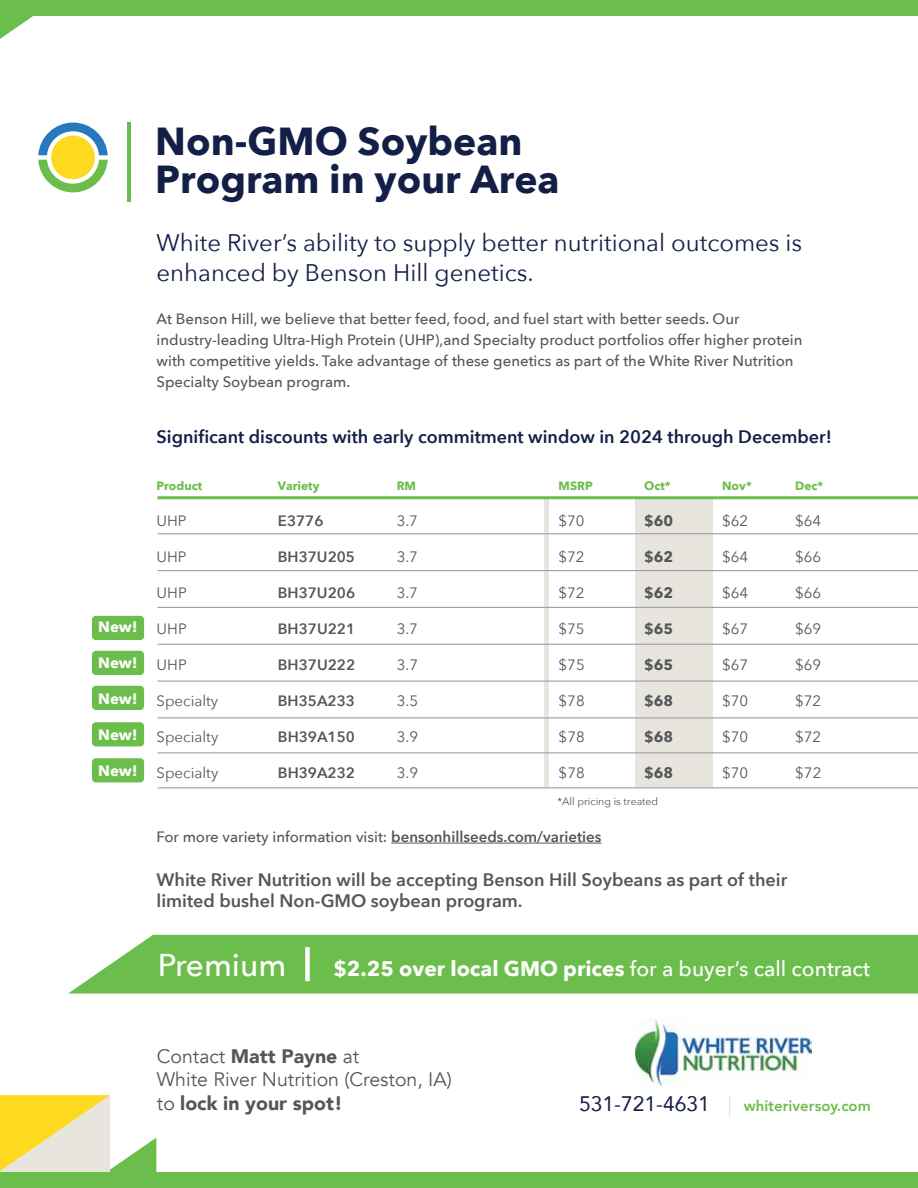
<style>
.page{position:relative;width:918px;height:1188px;background:#fff}
.page>*{position:absolute;margin:0;border:0;box-sizing:border-box;transform-origin:0 0}
.t1{font:700 39px/37.5px "Avenir Next";color:#131f47}
.t2{font:500 31.5px "Avenir Next";color:#fff}
.t3{font:24px/30px "Avenir Next";color:#131f47}
.t4{font:700 21px "Avenir Next";color:#fff}
.t5{font:19.5px/23.4px "Avenir";color:#54575a}
.t6{font:600 18px/21px "Avenir Next";color:#54575a}
.t7{font:600 18px "Avenir Next";color:#131f47}
.t8{font:500 15px/21px "Avenir Next";color:#54575a}
.t9{font:15px "Avenir Next";color:#54575a}
.t10{font:600 15px "Avenir Next";color:#54575a}
.t11{font:800 15px "Avenir";color:#6cbe4c}
.t12{font:700 15px "Avenir Next";color:#54575a}
.t13{font:700 15px "Avenir Next";color:#fff}
.t14{font:700 12px "Avenir Next";color:#6cbe4c}
.t15{font:10.5px "Avenir Next";color:#54575a}
.s1{font-weight:600}
.s2{font-weight:500}
.s3{font-weight:900}
.s4{font-weight:400;font-size:21px;color:#131f47}
.s5{font-weight:400;font-size:21px;color:#e8e5de}
</style>
<div class="page">
<svg style="left:0;top:1095px;width:156px;height:77px"></svg>
<div style="left:68px;top:935px;width:850px;height:59px;background:#6cbe4c"></div>
<div style="left:0;top:1172px;width:918px;height:16px;background:#6cbe4c"></div>
<div style="left:0;top:0;width:918px;height:16px;background:#6cbe4c"></div>
<svg style="left:0;top:16px;width:33px;height:23px"></svg>
<hr style="left:391px;top:843px;width:210px;height:1px;background:#54575a">
<hr style="left:127px;top:123px;width:3px;height:79px;background:#6cbe4c">
<img style="left:635px;top:1020px;width:177px;height:66px">
<svg style="left:38px;top:123px;width:70px;height:70px"></svg>
<div style="left:635px;top:499px;width:78px;height:289px;background:#e8e5de"></div>
<hr style="left:544px;top:499px;width:4px;height:289px;background:#e8e5de">
<hr style="left:158px;top:533px;width:760px;height:1px;background:#9ea0a1">
<hr style="left:158px;top:570px;width:760px;height:1px;background:#9ea0a1">
<hr style="left:158px;top:607px;width:760px;height:1px;background:#9ea0a1">
<hr style="left:158px;top:644px;width:760px;height:1px;background:#9ea0a1">
<hr style="left:158px;top:681px;width:760px;height:1px;background:#9ea0a1">
<hr style="left:158px;top:717px;width:760px;height:1px;background:#9ea0a1">
<hr style="left:158px;top:752px;width:760px;height:1px;background:#9ea0a1">
<hr style="left:158px;top:787px;width:760px;height:1px;background:#9ea0a1">
<div style="left:92px;top:616px;width:52px;height:24px;background:#6cbe4c;border-radius:4px"></div>
<div style="left:92px;top:651px;width:52px;height:24px;background:#6cbe4c;border-radius:4px"></div>
<div style="left:92px;top:686px;width:52px;height:24px;background:#6cbe4c;border-radius:4px"></div>
<div style="left:92px;top:722px;width:52px;height:24px;background:#6cbe4c;border-radius:4px"></div>
<div style="left:92px;top:758px;width:52px;height:24px;background:#6cbe4c;border-radius:4px"></div>
<hr style="left:158px;top:496px;width:760px;height:3px;background:#6cbe4c">
<div style="left:305px;top:947px;width:5px;height:34px;background:#fff"></div>
<p class="t13" style="left:98px;top:614px;width:41px">New!</p>
<p class="t13" style="left:98px;top:650px;width:41px">New!</p>
<p class="t13" style="left:98px;top:686px;width:41px">New!</p>
<p class="t13" style="left:98px;top:722px;width:41px">New!</p>
<p class="t13" style="left:98px;top:758px;width:41px">New!</p>
<h1 class="t1" style="left:155px;top:122px;width:406px">Non-GMO Soybean<br>Program in your Area</h1>
<h3 class="t3" style="left:157px;top:226px;width:647px">White River’s ability to supply better nutritional outcomes is enhanced by Benson Hill genetics.</h3>
<p class="t8" style="left:157px;top:308px;width:648px">At Benson Hill, we believe that better feed, food, and fuel start with better seeds. Our industry-leading Ultra-High Protein (UHP),and Specialty product portfolios offer higher protein with competitive yields. Take advantage of these genetics as part of the White River Nutrition Specialty Soybean program.</p>
<p class="t7" style="left:157px;top:422px;width:677px">Significant discounts with early commitment window in 2024 through December!</p>
<p class="t14" style="left:157px;top:475px;width:47px">Product</p>
<p class="t14" style="left:278px;top:475px;width:43px">Variety</p>
<p class="t14" style="left:397px;top:475px;width:21px">RM</p>
<p class="t14" style="left:559px;top:475px;width:36px">MSRP</p>
<p class="t14" style="left:644px;top:475px;width:28px">Oct*</p>
<p class="t14" style="left:722px;top:475px;width:31px">Nov*</p>
<p class="t14" style="left:795px;top:475px;width:30px">Dec*</p>
<p class="t9" style="left:157px;top:508px;width:32px">UHP</p>
<p class="t10" style="left:278px;top:508px;width:47px">E3776</p>
<p class="t9" style="left:397px;top:508px;width:23px">3.7</p>
<p class="t9" style="left:559px;top:508px;width:28px">$70</p>
<p class="t12" style="left:644px;top:508px;width:31px">$60</p>
<p class="t9" style="left:722px;top:508px;width:28px">$62</p>
<p class="t9" style="left:795px;top:508px;width:28px">$64</p>
<p class="t9" style="left:157px;top:544px;width:32px">UHP</p>
<p class="t10" style="left:278px;top:544px;width:79px">BH37U205</p>
<p class="t9" style="left:397px;top:544px;width:23px">3.7</p>
<p class="t9" style="left:559px;top:544px;width:28px">$72</p>
<p class="t12" style="left:644px;top:544px;width:31px">$62</p>
<p class="t9" style="left:722px;top:544px;width:28px">$64</p>
<p class="t9" style="left:795px;top:544px;width:28px">$66</p>
<p class="t9" style="left:157px;top:580px;width:32px">UHP</p>
<p class="t10" style="left:278px;top:580px;width:79px">BH37U206</p>
<p class="t9" style="left:397px;top:580px;width:23px">3.7</p>
<p class="t9" style="left:559px;top:580px;width:28px">$72</p>
<p class="t12" style="left:644px;top:580px;width:31px">$62</p>
<p class="t9" style="left:722px;top:580px;width:28px">$64</p>
<p class="t9" style="left:795px;top:580px;width:28px">$66</p>
<p class="t9" style="left:157px;top:616px;width:32px">UHP</p>
<p class="t10" style="left:278px;top:616px;width:79px">BH37U221</p>
<p class="t9" style="left:397px;top:616px;width:23px">3.7</p>
<p class="t9" style="left:559px;top:616px;width:28px">$75</p>
<p class="t12" style="left:644px;top:616px;width:31px">$65</p>
<p class="t9" style="left:722px;top:616px;width:28px">$67</p>
<p class="t9" style="left:795px;top:616px;width:28px">$69</p>
<p class="t9" style="left:157px;top:652px;width:32px">UHP</p>
<p class="t10" style="left:278px;top:652px;width:79px">BH37U222</p>
<p class="t9" style="left:397px;top:652px;width:23px">3.7</p>
<p class="t9" style="left:559px;top:652px;width:28px">$75</p>
<p class="t12" style="left:644px;top:652px;width:31px">$65</p>
<p class="t9" style="left:722px;top:652px;width:28px">$67</p>
<p class="t9" style="left:795px;top:652px;width:28px">$69</p>
<p class="t9" style="left:157px;top:688px;width:63px">Specialty</p>
<p class="t10" style="left:278px;top:688px;width:79px">BH35A233</p>
<p class="t9" style="left:397px;top:688px;width:23px">3.5</p>
<p class="t9" style="left:559px;top:688px;width:28px">$78</p>
<p class="t12" style="left:644px;top:688px;width:31px">$68</p>
<p class="t9" style="left:722px;top:688px;width:28px">$70</p>
<p class="t9" style="left:795px;top:688px;width:28px">$72</p>
<p class="t9" style="left:157px;top:724px;width:63px">Specialty</p>
<p class="t10" style="left:278px;top:724px;width:79px">BH39A150</p>
<p class="t9" style="left:397px;top:724px;width:23px">3.9</p>
<p class="t9" style="left:559px;top:724px;width:28px">$78</p>
<p class="t12" style="left:644px;top:724px;width:31px">$68</p>
<p class="t9" style="left:722px;top:724px;width:28px">$70</p>
<p class="t9" style="left:795px;top:724px;width:28px">$72</p>
<p class="t9" style="left:157px;top:760px;width:63px">Specialty</p>
<p class="t10" style="left:278px;top:760px;width:79px">BH39A232</p>
<p class="t9" style="left:397px;top:760px;width:23px">3.9</p>
<p class="t9" style="left:559px;top:760px;width:28px">$78</p>
<p class="t12" style="left:644px;top:760px;width:31px">$68</p>
<p class="t9" style="left:722px;top:760px;width:28px">$70</p>
<p class="t9" style="left:795px;top:760px;width:28px">$72</p>
<p class="t15" style="left:557px;top:792px;width:102px">*All pricing is treated</p>
<p class="t8" style="left:157px;top:826px;width:446px">For more variety information visit: <span class="s1">bensonhillseeds.com/varieties</span></p>
<p class="t6" style="left:157px;top:869px;width:632px">White River Nutrition will be accepting Benson Hill Soybeans as part of their limited bushel Non-GMO soybean program.</p>
<h2 class="t2" style="left:158px;top:938px;width:130px">Premium</h2>
<h3 class="t4" style="left:333px;top:950px;width:538px">$2.25 over local GMO prices <span class="s2">for a buyer’s call contract</span></h3>
<h3 class="t5" style="left:157px;top:1045px;width:297px">Contact <span class="s3">Matt Payne</span> at<br>White River Nutrition (Creston, IA) to <span class="s3">lock in your spot!</span></h3>
<p class="t11" style="left:579px;top:1094px;width:293px"><span class="s4">531-721-4631</span> <span class="s5">|</span> whiteriversoy.com</p>
</div>
